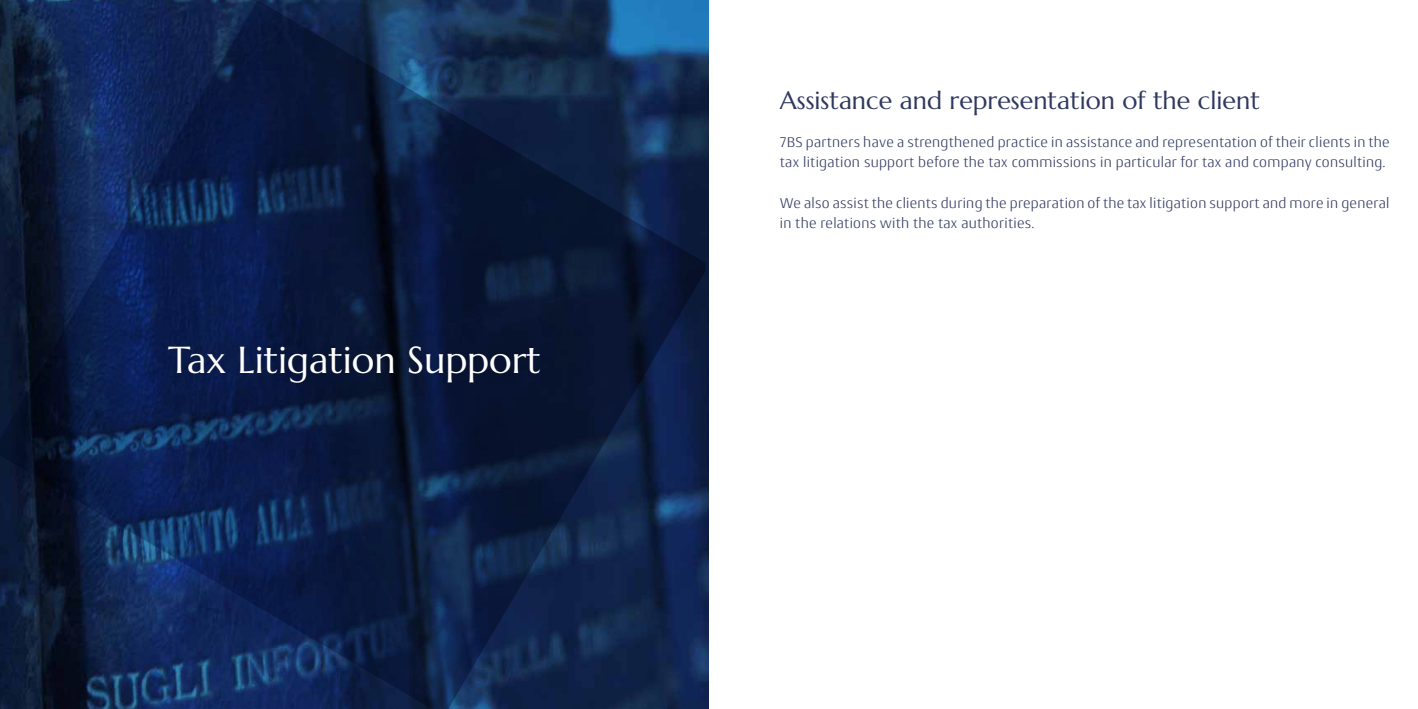
<style>
.page{position:relative;width:1418px;height:709px;background:#fff}
.page>*{position:absolute;margin:0;border:0;box-sizing:border-box;transform-origin:0 0}
.t1{font:37.5px "Marcellus";color:#fff}
.t2{font:25px "Marcellus";color:#2f385f}
.t3{font:300 15px/20px "Conto";letter-spacing:.02em;color:#2f385f}
</style>
<div class="page">
<svg style="left:285px;top:2px;width:420px;height:264px;background:#0f2547"></svg>
<svg style="left:285px;top:266px;width:420px;height:443px;background:#0d1e40"></svg>
<svg style="left:0;top:362px;width:443px;height:347px;background:#0d2148"></svg>
<svg style="left:0;top:2px;width:285px;height:448px;background:#0d1f49"></svg>
<h1 class="t1" style="left:168px;top:336px;width:374px">Tax Litigation Support</h1>
<h2 class="t2" style="left:780px;top:85px;width:481px">Assistance and representation of the client</h2>
<p class="t3" style="left:780px;top:132px;width:611px">7BS partners have a strengthened practice in assistance and representation of their clients in the tax litigation support before the tax commissions in particular for tax and company consulting.</p>
<p class="t3" style="left:780px;top:192px;width:611px">We also assist the clients during the preparation of the tax litigation support and more in general in the relations with the tax authorities.</p>
</div>
